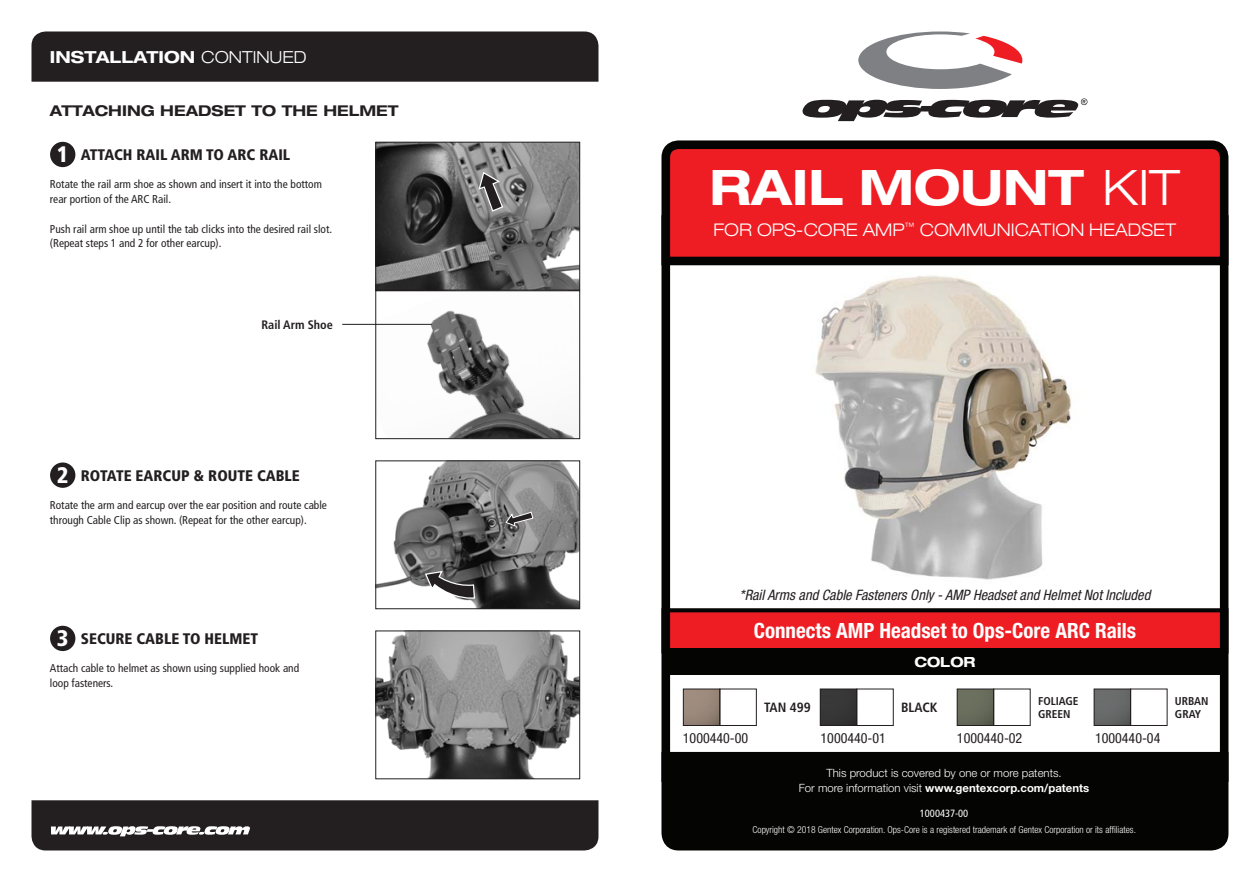
<style>
.page{position:relative;width:1260px;height:882px;background:#fff}
.page>*{position:absolute;margin:0;border:0;box-sizing:border-box;transform-origin:0 0}
.Regular_Paragraph_Co{font:700 expanded 49px "Helvetica Neue LT Std";color:#fff}
.t1{font:900 condensed 22.57px "Frutiger LT Std";color:#fff}
.Regular_Paragraph_Co-2{font:700 condensed 21px "Helvetica Neue LT Std";color:#fff}
.Regular_Paragraph_Co-3{font:300 expanded 17.5px "Helvetica Neue LT Std";color:#fff}
.Regular_Paragraph_Co-4{font:700 expanded 16.62px "Helvetica Neue LT Std";color:#fff}
.t2{font:900 condensed 15.4px "Frutiger LT Std";color:#231f20}
.t3{font:700 expanded 14.88px "Helvetica Neue LT Std";color:#231f20}
.Regular_Paragraph_Co-5{font:italic condensed 14.35px "Helvetica Neue LT Std";color:#231f20}
.Regular_Paragraph_Co-6{font:condensed 14px "Helvetica Neue LT Std";color:#231f20}
.Regular_Paragraph_Co-7{font:700 expanded 14px "Helvetica Neue LT Std";color:#fff}
.t4{font:700 condensed 13.3px "Frutiger LT Std";color:#231f20}
.t5{font:700 condensed 12.25px "Frutiger LT Std";color:#231f20}
.Bulleted_Paragraph{font:condensed 11.38px/14.9px "Frutiger LT Std";color:#231f20}
.Regular_Paragraph_Co-8{font:300 11.38px/14.9px "Helvetica Neue LT Std";color:#fff;text-align:center}
.t6{font:700 condensed 11.38px "Frutiger LT Std";color:#231f20}
.Regular_Paragraph_Co-9{font:condensed 10.5px "Frutiger LT Std";color:#fff}
.Regular_Paragraph_Co-10{font:300 condensed 9.62px "Helvetica Neue LT Std";color:#fff}
.s1{font-weight:300}
.s2{font-weight:700}
</style>
<div class="page">
<div style="left:664px;top:610px;width:562px;height:42px;background:#ee1d23"></div>
<div style="left:661px;top:608px;width:567px;height:46px;border:4px solid #040503"></div>
<div style="left:662px;top:215px;width:566px;height:567px;border:9px solid #040503"></div>
<svg style="left:661px;top:140px;width:568px;height:130px;background:#c92227"></svg>
<svg style="left:858px;top:32px;width:164px;height:57px"></svg>
<svg style="left:803px;top:98px;width:284px;height:23px"></svg>
<img style="left:815px;top:275px;width:256px;height:305px">
<div style="left:662px;top:752px;width:566px;height:98px;background:#040503"></div>
<div style="left:666px;top:649px;width:558px;height:26px;background:#040503"></div>
<img style="left:1096px;top:691px;width:33px;height:33px">
<div style="left:1094px;top:689px;width:37px;height:37px;border:1px solid #231f20"></div>
<div style="left:1130px;top:689px;width:38px;height:37px;border:1px solid #231f20"></div>
<svg style="left:32px;top:800px;width:566px;height:50px;background:#2e2a2b"></svg>
<img style="left:377px;top:144px;width:201px;height:293px">
<div style="left:375px;top:142px;width:205px;height:148px;border:1px solid #231f20"></div>
<div style="left:375px;top:290px;width:205px;height:149px;border:1px solid #231f20"></div>
<img style="left:377px;top:633px;width:201px;height:144px">
<div style="left:375px;top:631px;width:205px;height:148px;border:1px solid #231f20"></div>
<img style="left:377px;top:462px;width:201px;height:145px">
<div style="left:375px;top:460px;width:205px;height:149px;border:1px solid #231f20"></div>
<div style="left:32px;top:32px;width:566px;height:50px;background:#231f20"></div>
<div style="left:50px;top:142px;width:25px;height:25px;background:#231f20;border-radius:50%"></div>
<div style="left:50px;top:626px;width:25px;height:25px;background:#231f20;border-radius:50%"></div>
<div style="left:50px;top:463px;width:25px;height:25px;background:#231f20;border-radius:50%"></div>
<svg style="left:478px;top:171px;width:26px;height:47px"></svg>
<hr style="left:342px;top:324px;width:90px;height:1px;background:#231f20">
<svg style="left:424px;top:570px;width:52px;height:30px"></svg>
<svg style="left:505px;top:511px;width:29px;height:16px"></svg>
<img style="left:685px;top:691px;width:33px;height:33px">
<div style="left:683px;top:689px;width:37px;height:37px;border:1px solid #231f20"></div>
<div style="left:719px;top:689px;width:38px;height:37px;border:1px solid #231f20"></div>
<img style="left:959px;top:691px;width:33px;height:33px">
<div style="left:957px;top:689px;width:37px;height:37px;border:1px solid #231f20"></div>
<div style="left:993px;top:689px;width:38px;height:37px;border:1px solid #231f20"></div>
<img style="left:822px;top:691px;width:33px;height:33px">
<div style="left:820px;top:689px;width:37px;height:37px;border:1px solid #231f20"></div>
<div style="left:856px;top:689px;width:38px;height:37px;border:1px solid #231f20"></div>
<p class="Regular_Paragraph_Co-4" style="left:50px;top:46px;width:258px">INSTALLATION <span class="s1">CONTINUED</span></p>
<p class="t3" style="left:50px;top:101px;width:350px">ATTACHING HEADSET TO THE HELMET</p>
<p class="t1" style="left:57px;top:141px;width:13px">1</p>
<p class="t2" style="left:81px;top:146px;width:211px">ATTACH RAIL ARM TO ARC RAIL</p>
<p class="Bulleted_Paragraph" style="left:50px;top:177px;width:274px">Rotate the rail arm shoe as shown and insert it into the bottom rear portion of the ARC Rail.</p>
<p class="Bulleted_Paragraph" style="left:50px;top:221px;width:284px">Push rail arm shoe up until the tab clicks into the desired rail slot. (Repeat steps 1 and 2 for other earcup).</p>
<p class="t5" style="left:261px;top:318px;width:73px">Rail Arm Shoe</p>
<p class="t1" style="left:57px;top:462px;width:13px">2</p>
<p class="t2" style="left:81px;top:466px;width:221px">ROTATE EARCUP &amp; ROUTE CABLE</p>
<p class="Bulleted_Paragraph" style="left:50px;top:497px;width:279px">Rotate the arm and earcup over the ear position and route cable through Cable Clip as shown. (Repeat for the other earcup).</p>
<p class="t1" style="left:57px;top:625px;width:13px">3</p>
<p class="t2" style="left:81px;top:630px;width:179px">SECURE CABLE TO HELMET</p>
<p class="Bulleted_Paragraph" style="left:50px;top:661px;width:251px">Attach cable to helmet as shown using supplied hook and loop fasteners.</p>
<p class="Regular_Paragraph_Co" style="left:710px;top:156px;width:472px">RAIL MOUNT <span class="s1">KIT</span></p>
<p class="Regular_Paragraph_Co-3" style="left:714px;top:219px;width:464px">FOR OPS-CORE AMP<sup>™</sup> COMMUNICATION HEADSET</p>
<p class="Regular_Paragraph_Co-5" style="left:740px;top:586px;width:412px">*Rail Arms and Cable Fasteners Only - AMP Headset and Helmet Not Included</p>
<p class="Regular_Paragraph_Co-2" style="left:754px;top:618px;width:384px">Connects AMP Headset to Ops-Core ARC Rails</p>
<p class="Regular_Paragraph_Co-6" style="left:683px;top:730px;width:67px">1000440-00</p>
<p class="Regular_Paragraph_Co-7" style="left:914px;top:653px;width:63px">COLOR</p>
<p class="t4" style="left:764px;top:700px;width:48px">TAN 499</p>
<p class="t4" style="left:901px;top:700px;width:38px">BLACK</p>
<p class="t6" style="left:1038px;top:694px;width:42px">FOLIAGE</p>
<p class="t6" style="left:1038px;top:708px;width:34px">GREEN</p>
<p class="Regular_Paragraph_Co-6" style="left:821px;top:730px;width:67px">1000440-01</p>
<p class="Regular_Paragraph_Co-6" style="left:1095px;top:730px;width:67px">1000440-04</p>
<p class="Regular_Paragraph_Co-6" style="left:957px;top:730px;width:67px">1000440-02</p>
<p class="Regular_Paragraph_Co-8" style="left:799px;top:766px;width:292px">This product is covered by one or more patents.<br>For more information visit <span class="s2">www.gentexcorp.com/patents</span></p>
<p class="Regular_Paragraph_Co-9" style="left:920px;top:807px;width:50px">1000437-00</p>
<p class="Regular_Paragraph_Co-10" style="left:753px;top:824px;width:385px">Copyright © 2018 Gentex Corporation. Ops-Core is a registered trademark of Gentex Corporation or its affiliates.</p>
<p class="t6" style="left:1175px;top:694px;width:35px">URBAN</p>
<p class="t6" style="left:1175px;top:708px;width:28px">GRAY</p>
</div>
